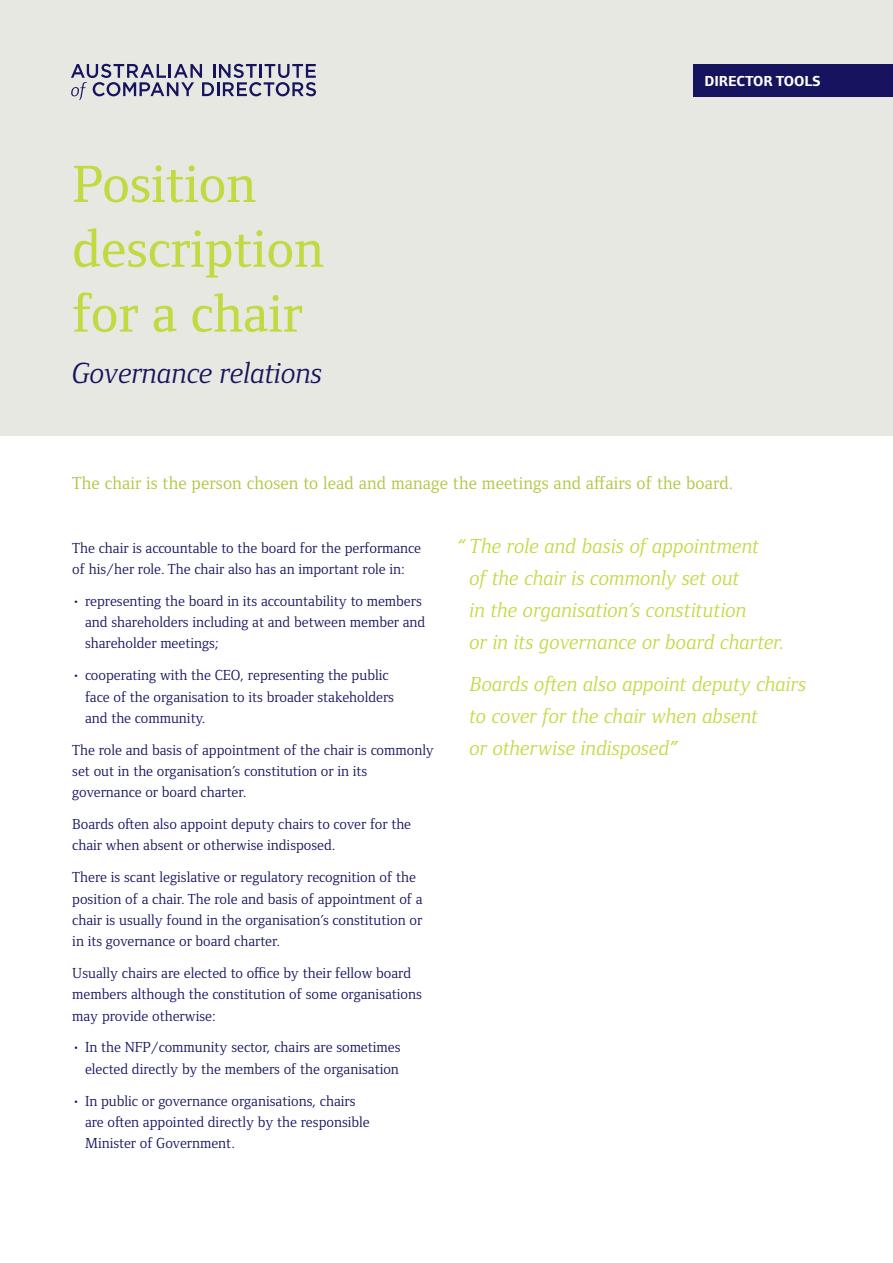
<style>
.page{position:relative;width:893px;height:1263px;background:#fff}
.page>*{position:absolute;margin:0;border:0;box-sizing:border-box;transform-origin:0 0}
.t1{font:500 54px/64.8px "Foundry Form Serif";color:#c3d941}
.t2{font:italic 30px "Foundry Form Serif";color:#16135f}
.t3{font:italic 21px/32px "Foundry Form Serif";letter-spacing:.005em;color:#c3d941}
.t4{font:18px "Foundry Form Serif";letter-spacing:.01em;color:#b0c53b}
.t5{font:15px/21.3px "Foundry Form Serif";color:#16135f}
.t6{font:700 15px "Foundry Form Sans";color:#fff}
.s1{font-family:"Foundry Form Sans"}
</style>
<div class="page">
<div style="left:0;top:0;width:893px;height:436px;background:#e8e8e2"></div>
<svg style="left:71px;top:64px;width:245px;height:36px"></svg>
<div style="left:693px;top:64px;width:200px;height:33px;background:#16135f"></div>
<h1 class="t1" style="left:72px;top:152px;width:253px">Position description for a chair</h1>
<h2 class="t2" style="left:72px;top:356px;width:252px">Governance relations</h2>
<p class="t6" style="left:704px;top:72px;width:118px">DIRECTOR TOOLS</p>
<p class="t4" style="left:72px;top:473px;width:663px">The chair is the person chosen to lead and manage the meetings and affairs of the board.</p>
<p class="t5" style="left:72px;top:537px;width:350px">The chair is accountable to the board for the performance of his/her role. The chair also has an important role in:</p>
<p class="t5" style="left:85px;top:590px;width:342px;text-indent:-13px">• representing the board in its accountability to members and shareholders including at and between member and shareholder meetings;</p>
<p class="t5" style="left:85px;top:665px;width:310px;text-indent:-13px">• cooperating with the CEO, representing the public face of the organisation to its broader stakeholders and the community.</p>
<p class="t5" style="left:72px;top:739px;width:363px">The role and basis of appointment of the chair is commonly set out in the organisation’s constitution or in its governance or board charter.</p>
<p class="t5" style="left:72px;top:813px;width:340px">Boards often also appoint deputy chairs to cover for the chair when absent or otherwise indisposed.</p>
<p class="t5" style="left:72px;top:867px;width:352px">There is scant legislative or regulatory recognition of the position of a chair. The role and basis of appointment of a chair is usually found in the organisation’s constitution or in its governance or board charter.</p>
<p class="t5" style="left:72px;top:962px;width:351px">Usually chairs are elected to office by their fellow board members although the constitution of some organisations may provide otherwise:</p>
<p class="t5" style="left:72px;top:1037px;width:330px;text-align:right">• In the NFP/community sector, chairs are sometimes elected directly by the members of the organisation</p>
<p class="t5" style="left:85px;top:1090px;width:286px;text-indent:-13px">• In public or governance organisations, chairs are often appointed directly by the responsible<br>Minister of Government.</p>
<h3 class="t3" style="left:470px;top:530px;width:317px;text-indent:-13px"><span class="s1">“</span> The role and basis of appointment<br>of the chair is commonly set out<br>in the organisation’s constitution<br>or in its governance or board charter.</h3>
<h3 class="t3" style="left:470px;top:668px;width:338px">Boards often also appoint deputy chairs to cover for the chair when absent<br>or otherwise indisposed<span class="s1">”</span></h3>
</div>
